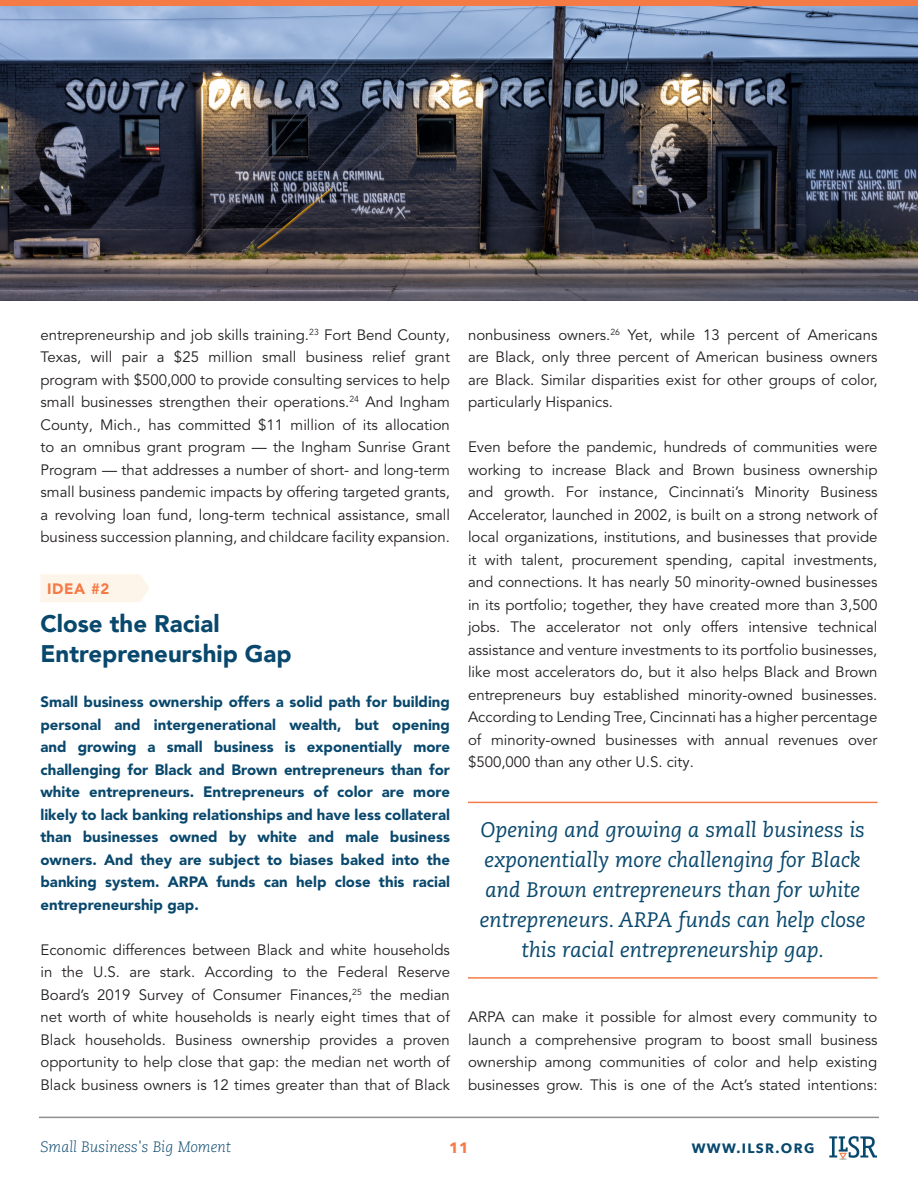
<style>
.page{position:relative;width:918px;height:1188px;background:#fff}
.page>*{position:absolute;margin:0;border:0;box-sizing:border-box;transform-origin:0 0}
.t1{font:900 24px/30px "Avenir";color:#09486d}
.Pull_Quote{font:italic 21px/30px "Caecilia LT Std";color:#09486d;text-align:center}
.t2{font:15px/22.5px "Avenir LT Pro";color:#231f20;text-align:justify}
.t3{font:900 15px/22.5px "Avenir LT Pro";color:#09486d;text-align:justify}
.t4{font:italic 300 15px "Caecilia LT Std";color:#09486d}
.t5{font:900 15px "Avenir LT Pro";color:#f47b46}
.t6{font:700 15px "Avenir Next";color:#f47b46}
.t7{font:700 13.5px "Avenir Next";letter-spacing:.1em;color:#09486d}
</style>
<div class="page">
<svg style="left:829px;top:1136px;width:48px;height:24px"></svg>
<hr style="left:39px;top:1117px;width:840px;height:1px;background:#231f20">
<img style="left:0;top:6px;width:918px;height:294px">
<div style="left:0;top:0;width:918px;height:6px;background:#f47b46"></div>
<div style="left:40px;top:574px;width:109px;height:28px;background:#fef5ea"></div>
<hr style="left:468px;top:802px;width:410px;height:1px;background:#f47b46">
<hr style="left:468px;top:977px;width:410px;height:2px;background:#f47b46">
<p class="t2" style="left:40px;top:324px;width:411px">entrepreneurship and job skills training.<sup>23</sup> Fort Bend County, Texas, will pair a $25 million small business relief grant program with $500,000 to provide consulting services to help small businesses strengthen their operations.<sup>24</sup> And Ingham County, Mich., has committed $11 million of its allocation to an omnibus grant program — the Ingham Sunrise Grant Program — that addresses a number of short- and long-term small business pandemic impacts by offering targeted grants, a revolving loan fund, long-term technical assistance, small business succession planning, and childcare facility expansion.</p>
<p class="t5" style="left:47px;top:579px;width:64px">IDEA #2</p>
<p class="t1" style="left:40px;top:608px;width:253px">Close the Racial<br>Entrepreneurship Gap</p>
<p class="t3" style="left:40px;top:691px;width:411px">Small business ownership offers a solid path for building personal and intergenerational wealth, but opening and growing a small business is exponentially more challenging for Black and Brown entrepreneurs than for white entrepreneurs. Entrepreneurs of color are more likely to lack banking relationships and have less collateral than businesses owned by white and male business owners. And they are subject to biases baked into the banking system. ARPA funds can help close this racial entrepreneurship gap.</p>
<p class="t2" style="left:40px;top:939px;width:411px">Economic differences between Black and white households in the U.S. are stark. According to the Federal Reserve Board’s 2019 Survey of Consumer Finances,<sup>25</sup> the median net worth of white households is nearly eight times that of Black households. Business ownership provides a proven opportunity to help close that gap: the median net worth of Black business owners is 12 times greater than that of Black</p>
<p class="t2" style="left:468px;top:324px;width:411px">nonbusiness owners.<sup>26</sup> Yet, while 13 percent of Americans are Black, only three percent of American business owners are Black. Similar disparities exist for other groups of color, particularly Hispanics.</p>
<p class="t2" style="left:468px;top:436px;width:411px">Even before the pandemic, hundreds of communities were working to increase Black and Brown business ownership and growth. For instance, Cincinnati’s Minority Business Accelerator, launched in 2002, is built on a strong network of local organizations, institutions, and businesses that provide it with talent, procurement spending, capital investments, and connections. It has nearly 50 minority-owned businesses in its portfolio; together, they have created more than 3,500 jobs. The accelerator not only offers intensive technical assistance and venture investments to its portfolio businesses, like most accelerators do, but it also helps Black and Brown entrepreneurs buy established minority-owned businesses.<br>According to Lending Tree, Cincinnati has a higher percentage of minority-owned businesses with annual revenues over $500,000 than any other U.S. city.</p>
<p class="Pull_Quote" style="left:480px;top:815px;width:387px">Opening and growing a small business is exponentially more challenging for Black and Brown entrepreneurs than for white entrepreneurs. ARPA funds can help close this racial entrepreneurship gap.</p>
<p class="t2" style="left:468px;top:1006px;width:411px">ARPA can make it possible for almost every community to launch a comprehensive program to boost small business ownership among communities of color and help existing businesses grow. This is one of the Act’s stated intentions:</p>
<p class="t4" style="left:40px;top:1138px;width:192px">Small Business's Big Moment</p>
<p class="t6" style="left:449px;top:1135px;width:21px">11</p>
<p class="t7" style="left:692px;top:1136px;width:124px">WWW.ILSR.ORG</p>
</div>
